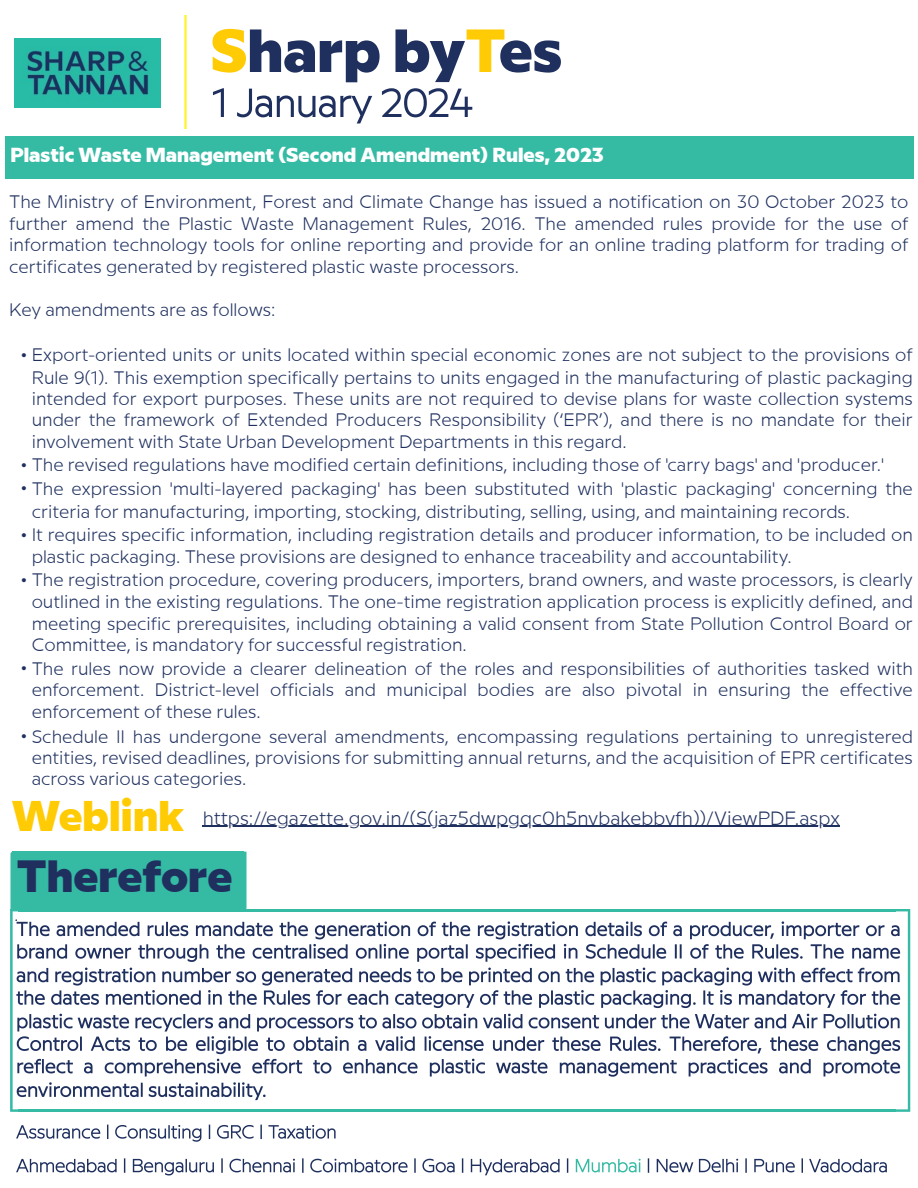
<style>
.page{position:relative;width:918px;height:1188px;background:#fff}
.page>*{position:absolute;margin:0;border:0;box-sizing:border-box;transform-origin:0 0}
.t1{font:800 60.75px "Sharp And Tannan";color:#1f305f}
.t2{font:800 45px "Sharp And Tannan";color:#1f305f}
.t3{font:800 42.75px "Sharp And Tannan";color:#ffcb05}
.t4{font:800 20.25px "Sharp And Tannan";color:#fff}
.t5{font:300 19.2px "Sharp And Tannan";color:#1f305f}
.t6{font:300 18px/21.8px "Sharp And Tannan";color:#1f305f;text-align:justify}
.s1{color:#ffcb05}
.s2{font-family:"Arial";font-weight:400;font-size:16.2px}
</style>
<div class="page">
<img style="left:184px;top:16px;width:3px;height:112px">
<img style="left:15px;top:38px;width:146px;height:70px">
<svg style="left:16px;top:1158px;width:552px;height:17px"></svg>
<svg style="left:576px;top:1159px;width:65px;height:13px"></svg>
<svg style="left:648px;top:1158px;width:239px;height:15px"></svg>
<svg style="left:16px;top:1125px;width:320px;height:17px"></svg>
<div style="left:6px;top:136px;width:908px;height:43px;background:#35baa4"></div>
<svg style="left:213px;top:88px;width:259px;height:35px"></svg>
<svg style="left:10px;top:852px;width:900px;height:260px"></svg>
<hr style="left:203px;top:826px;width:637px;height:1px;background:#1f305f">
<h1 class="t1" style="left:210px;top:29px;width:354px"><span class="s1">S</span>harp by<span class="s1">T</span>es</h1>
<p class="t4" style="left:10px;top:148px;width:595px">Plastic Waste Management (Second Amendment) Rules, 2023</p>
<p class="t6" style="left:9px;top:192px;width:901px">The Ministry of Environment, Forest and Climate Change has issued a notification on 30 October 2023 to further amend the Plastic Waste Management Rules, 2016. The amended rules provide for the use of information technology tools for online reporting and provide for an online trading platform for trading of certificates generated by registered plastic waste processors.</p>
<p class="t6" style="left:9px;top:300px;width:268px">Key amendments are as follows:</p>
<p class="t6" style="left:32px;top:346px;width:883px;text-indent:-11px"><span class="s2">•</span> Export-oriented units or units located within special economic zones are not subject to the provisions of Rule 9(1). This exemption specifically pertains to units engaged in the manufacturing of plastic packaging intended for export purposes. These units are not required to devise plans for waste collection systems under the framework of Extended Producers Responsibility (‘EPR’), and there is no mandate for their involvement with State Urban Development Departments in this regard.</p>
<p class="t6" style="left:21px;top:456px;width:865px"><span class="s2">•</span> The revised regulations have modified certain definitions, including those of 'carry bags' and 'producer.'</p>
<p class="t6" style="left:32px;top:479px;width:883px;line-height:22.5px;text-indent:-11px"><span class="s2">•</span> The expression 'multi-layered packaging' has been substituted with 'plastic packaging' concerning the criteria for manufacturing, importing, stocking, distributing, selling, using, and maintaining records.</p>
<p class="t6" style="left:32px;top:526px;width:883px;line-height:21.3px;text-indent:-11px"><span class="s2">•</span> It requires specific information, including registration details and producer information, to be included on plastic packaging. These provisions are designed to enhance traceability and accountability.</p>
<p class="t6" style="left:32px;top:570px;width:883px;text-indent:-11px"><span class="s2">•</span> The registration procedure, covering producers, importers, brand owners, and waste processors, is clearly outlined in the existing regulations. The one-time registration application process is explicitly defined, and meeting specific prerequisites, including obtaining a valid consent from State Pollution Control Board or Committee, is mandatory for successful registration.</p>
<p class="t6" style="left:32px;top:660px;width:883px;line-height:21.3px;text-indent:-11px"><span class="s2">•</span> The rules now provide a clearer delineation of the roles and responsibilities of authorities tasked with enforcement. District-level officials and municipal bodies are also pivotal in ensuring the effective enforcement of these rules.</p>
<p class="t6" style="left:32px;top:727px;width:883px;line-height:21.3px;text-indent:-11px"><span class="s2">•</span> Schedule II has undergone several amendments, encompassing regulations pertaining to unregistered entities, revised deadlines, provisions for submitting annual returns, and the acquisition of EPR certificates across various categories.</p>
<h3 class="t3" style="left:12px;top:801px;width:174px">Weblink</h3>
<p class="t5" style="left:203px;top:811px;width:639px">https://egazette.gov.in/(S(jaz5dwpgqc0h5nvbakebbvfh))/ViewPDF.aspx</p>
<h2 class="t2" style="left:17px;top:861px;width:217px">Therefore</h2>
</div>
